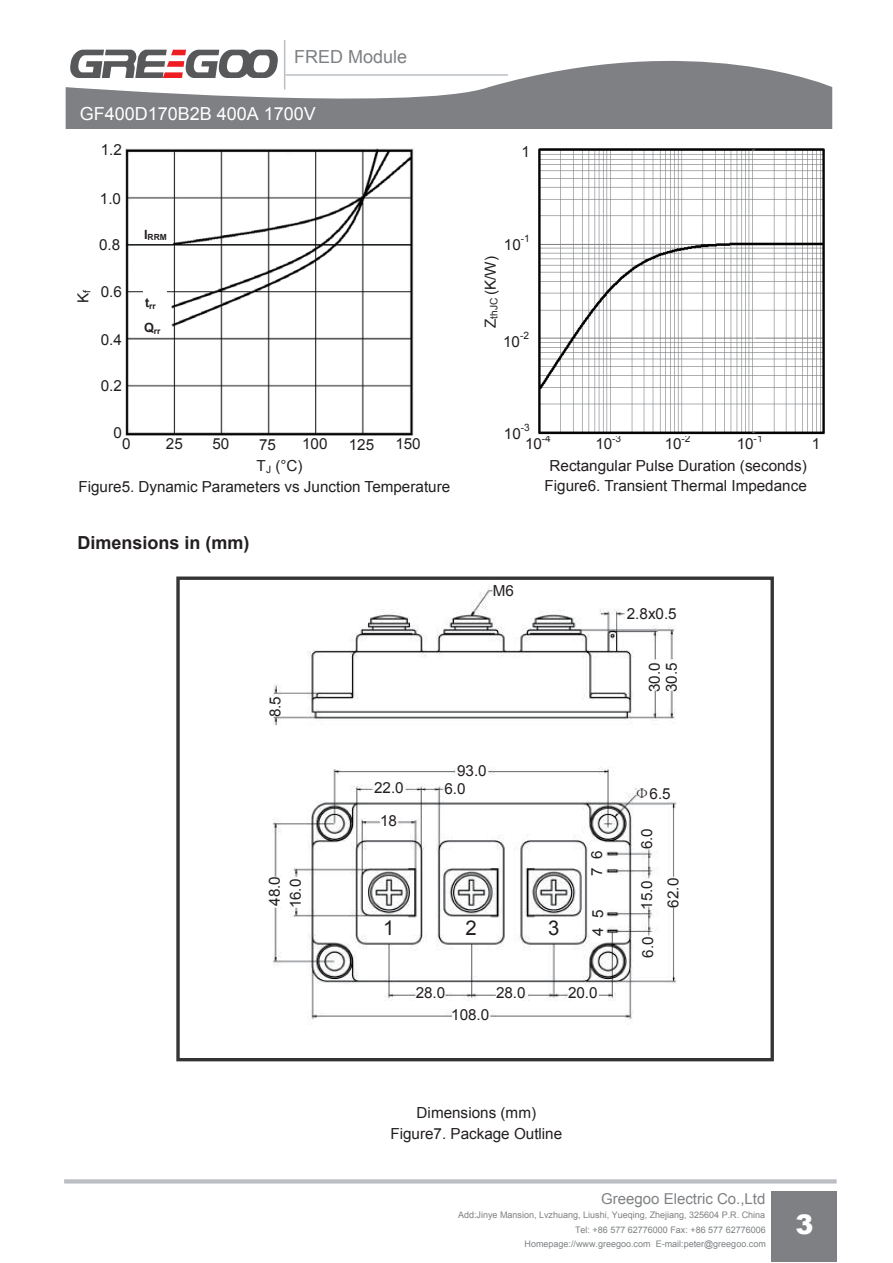
<style>
.page{position:relative;width:893px;height:1263px;background:#fff}
.page>*{position:absolute;margin:0;border:0;box-sizing:border-box;transform-origin:0 0}
.t1{font:900 27px "Arial";color:#fff}
.t2{font:20.25px "Arial";color:#231f20}
.t3{font:18px "Arial";color:#fff}
.t4{font:700 18px "Arial";color:#231f20}
.t5{font:18px "Arial";color:#7e8083}
.t6{font:15.3px/20.2px "Arial";color:#231f20;text-align:center}
.t7{font:15px "Arial";color:#7e8083}
.t8{font:10.2px "Arial";color:#231f20}
.t9{font:9px "Arial";color:#7e8083}
.t10{font:700 8.4px "Arial";letter-spacing:-.005em;color:#231f20}
.s1{font-family:"Sim Sun"}
</style>
<div class="page">
<div style="left:772px;top:1191px;width:65px;height:71px;background:#7e8083"></div>
<svg style="left:66px;top:40px;width:766px;height:89px;fill:#7e8083"></svg>
<svg style="left:64px;top:1179px;width:773px;height:4px;background:#c0c4c8"></svg>
<svg style="left:71px;top:50px;width:207px;height:28px"></svg>
<img style="left:126px;top:148px;width:287px;height:288px">
<div style="left:142px;top:219px;width:29px;height:24px;background:#fff"></div>
<div style="left:142px;top:312px;width:24px;height:24px;background:#fff"></div>
<div style="left:143px;top:288px;width:24px;height:24px;background:#fff"></div>
<img style="left:272px;top:584px;width:405px;height:437px">
<div style="left:176px;top:576px;width:598px;height:485px;border:3px solid #343434"></div>
<img style="left:538px;top:148px;width:287px;height:287px">
<p class="t5" style="left:294px;top:45px;width:115px">FRED Module</p>
<p class="t3" style="left:80px;top:102px;width:238px">GF400D170B2B 400A 1700V</p>
<p class="t6" style="left:101px;top:140px;width:23px">1.2</p>
<p class="t6" style="left:100px;top:188px;width:23px">1.0</p>
<p class="t6" style="left:99px;top:234px;width:23px">0.8</p>
<p class="t6" style="left:73px;top:303px;width:15px;rotate:-90deg">K<sub>f</sub></p>
<p class="t6" style="left:101px;top:282px;width:23px">0.6</p>
<p class="t6" style="left:101px;top:330px;width:23px">0.4</p>
<p class="t6" style="left:101px;top:376px;width:23px">0.2</p>
<p class="t10" style="left:144px;top:232px;width:24px"><sup>I</sup>RRM</p>
<p class="t10" style="left:145px;top:301px;width:12px"><sup>t</sup>rr</p>
<p class="t10" style="left:144px;top:325px;width:18px"><sup>Q</sup>rr</p>
<p class="t6" style="left:522px;top:142px;width:10px">1</p>
<p class="t8" style="left:521px;top:232px;width:10px">-1</p>
<p class="t6" style="left:504px;top:235px;width:18px">10</p>
<p class="t6" style="left:480px;top:328px;width:74px;rotate:-90deg">Z<sub>thJC</sub> (K/W)</p>
<p class="t8" style="left:520px;top:329px;width:10px">-2</p>
<p class="t6" style="left:503px;top:332px;width:18px">10</p>
<p class="t8" style="left:521px;top:421px;width:10px">-3</p>
<p class="t6" style="left:114px;top:423px;width:10px">0</p>
<p class="t6" style="left:504px;top:423px;width:18px">10</p>
<p class="t8" style="left:612px;top:431px;width:10px">-3</p>
<p class="t8" style="left:682px;top:431px;width:10px">-2</p>
<p class="t8" style="left:754px;top:431px;width:10px">-1</p>
<p class="t8" style="left:542px;top:431px;width:10px">-4</p>
<p class="t6" style="left:545px;top:455px;width:264px">Rectangular Pulse Duration (seconds)<br>Figure6. Transient Thermal Impedance</p>
<p class="t6" style="left:525px;top:434px;width:18px">10</p>
<p class="t6" style="left:595px;top:434px;width:18px">10</p>
<p class="t6" style="left:665px;top:434px;width:18px">10</p>
<p class="t6" style="left:122px;top:434px;width:10px">0</p>
<p class="t6" style="left:166px;top:434px;width:18px">25</p>
<p class="t6" style="left:213px;top:434px;width:18px">50</p>
<p class="t6" style="left:302px;top:434px;width:27px">100</p>
<p class="t6" style="left:395px;top:434px;width:27px">150</p>
<p class="t6" style="left:737px;top:434px;width:18px">10</p>
<p class="t6" style="left:812px;top:434px;width:10px">1</p>
<p class="t6" style="left:259px;top:435px;width:18px">75</p>
<p class="t6" style="left:349px;top:434px;width:27px">125</p>
<p class="t6" style="left:78px;top:456px;width:373px;text-align:left;text-indent:178px">T<sub>J</sub> (°C)<br>Figure5. Dynamic Parameters vs Junction Temperature</p>
<p class="t4" style="left:78px;top:531px;width:174px">Dimensions in (mm)</p>
<p class="t6" style="left:265px;top:717px;width:23px;rotate:-90deg">8.5</p>
<p class="t6" style="left:264px;top:906px;width:31px;rotate:-90deg">48.0</p>
<p class="t6" style="left:286px;top:908px;width:31px;rotate:-90deg">16.0</p>
<p class="t6" style="left:493px;top:580px;width:23px">M6</p>
<p class="t6" style="left:627px;top:603px;width:51px">2.8x0.5</p>
<p class="t6" style="left:646px;top:692px;width:31px;line-height:16.8px;text-align:left;rotate:-90deg">30.0<br>30.5</p>
<p class="t6" style="left:457px;top:761px;width:31px">93.0</p>
<p class="t6" style="left:374px;top:778px;width:31px">22.0</p>
<p class="t6" style="left:444px;top:779px;width:23px">6.0</p>
<p class="t6" style="left:380px;top:810px;width:18px">18</p>
<p class="t6" style="left:587px;top:859px;width:10px;rotate:-90deg">6</p>
<p class="t6" style="left:587px;top:876px;width:10px;rotate:-90deg">7</p>
<h2 class="t2" style="left:383px;top:914px;width:13px">1</h2>
<h2 class="t2" style="left:465px;top:914px;width:13px">2</h2>
<h2 class="t2" style="left:548px;top:914px;width:13px">3</h2>
<p class="t6" style="left:588px;top:936px;width:28px;rotate:-90deg">4 5</p>
<p class="t6" style="left:416px;top:983px;width:31px">28.0</p>
<p class="t6" style="left:496px;top:983px;width:31px">28.0</p>
<p class="t6" style="left:451px;top:1005px;width:40px">108.0</p>
<p class="t6" style="left:568px;top:983px;width:31px">20.0</p>
<p class="t6" style="left:634px;top:784px;width:38px"><span class="s1">Φ</span>6.5</p>
<p class="t6" style="left:637px;top:849px;width:23px;rotate:-90deg">6.0</p>
<p class="t6" style="left:637px;top:910px;width:31px;rotate:-90deg">15.0</p>
<p class="t6" style="left:638px;top:957px;width:23px;rotate:-90deg">6.0</p>
<p class="t6" style="left:663px;top:908px;width:31px;rotate:-90deg">62.0</p>
<p class="t6" style="left:390px;top:1103px;width:173px">Dimensions (mm)<br>Figure7. Package Outline</p>
<p class="t7" style="left:601px;top:1188px;width:166px">Greegoo Electric Co.,Ltd</p>
<p class="t9" style="left:458px;top:1209px;width:309px">Add:Jinye Mansion, Lvzhuang, Liushi, Yueqing, Zhejiang, 325604 P.R. China</p>
<h1 class="t1" style="left:795px;top:1204px;width:20px">3</h1>
<p class="t9" style="left:525px;top:1238px;width:243px">Homepage://www.greegoo.com E-mail:peter@greegoo.com</p>
<p class="t9" style="left:575px;top:1224px;width:192px">Tel: +86 577 62776000 Fax: +86 577 62776006</p>
</div>
